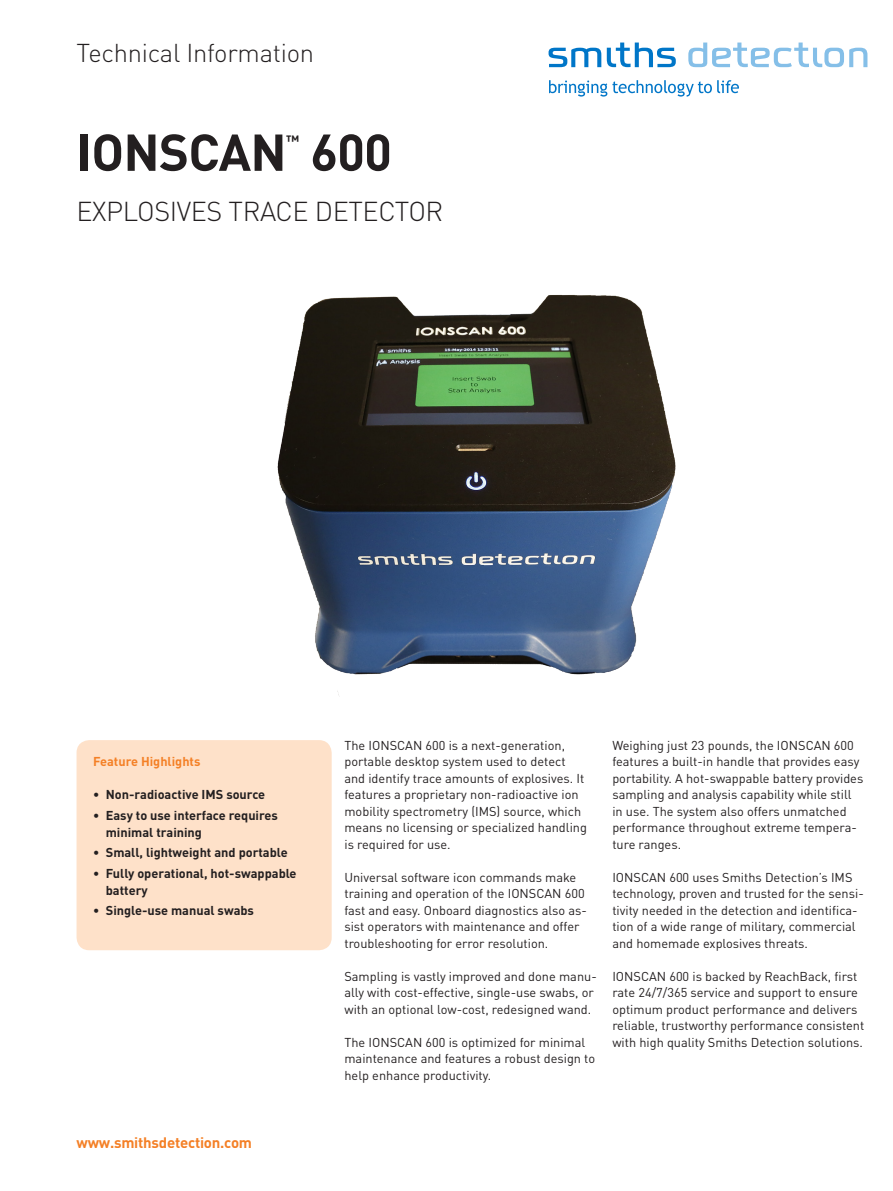
<style>
.page{position:relative;width:893px;height:1191px;background:#fff}
.page>*{position:absolute;margin:0;border:0;box-sizing:border-box;transform-origin:0 0}
.t1{font:700 51px "DIN Pro";letter-spacing:-.015em;color:#231f20}
.t2{font:300 27px "DIN Pro";letter-spacing:-.015em;color:#231f20}
.t3{font:300 25.5px "DIN Pro";letter-spacing:-.01em;color:#231f20}
.t4{font:700 15px "DIN Pro";letter-spacing:-.015em;color:#f48026}
.t5{font:700 14.85px "DIN Pro";color:#231f20}
.t6{font:12.75px/16.5px "DIN Pro";color:#231f20}
.t7{font:700 12.75px/16.5px "DIN Pro";color:#231f20}
.t8{font:700 12.75px "DIN Pro";color:#f48026}
</style>
<div class="page">
<svg style="left:549px;top:48px;width:52px;height:19px"></svg>
<svg style="left:607px;top:43px;width:69px;height:24px"></svg>
<svg style="left:688px;top:43px;width:179px;height:24px"></svg>
<svg style="left:549px;top:80px;width:190px;height:17px"></svg>
<img style="left:277px;top:295px;width:399px;height:400px">
<div style="left:77px;top:740px;width:255px;height:210px;background:#fee1c9;border-radius:13px"></div>
<h3 class="t3" style="left:77px;top:35px;width:239px">Technical Information</h3>
<h1 class="t1" style="left:77px;top:118px;width:212px">IONSCAN</h1>
<p class="t5" style="left:286px;top:130px;width:15px">™</p>
<h1 class="t1" style="left:310px;top:118px;width:83px">600</h1>
<h2 class="t2" style="left:77px;top:193px;width:368px">EXPLOSIVES TRACE DETECTOR</h2>
<p class="t8" style="left:93px;top:753px;width:109px">Feature Highlights</p>
<p class="t7" style="left:93px;top:786px;width:174px">• Non-radioactive IMS source</p>
<p class="t7" style="left:106px;top:806px;width:174px;text-indent:-13px">• Easy to use interface requires minimal training</p>
<p class="t7" style="left:93px;top:844px;width:196px">• Small, lightweight and portable</p>
<p class="t7" style="left:106px;top:864px;width:192px;text-indent:-13px">• Fully operational, hot-swappable battery</p>
<p class="t7" style="left:93px;top:902px;width:162px">• Single-use manual swabs</p>
<p class="t4" style="left:77px;top:1131px;width:177px">www.smithsdetection.com</p>
<p class="t6" style="left:344px;top:736px;width:244px">The IONSCAN 600 is a next-generation, portable desktop system used to detect and identify trace amounts of explosives. It features a proprietary non-radioactive ion mobility spectrometry (IMS) source, which means no licensing or specialized handling is required for use.</p>
<p class="t6" style="left:344px;top:868px;width:244px">Universal software icon commands make training and operation of the IONSCAN 600 fast and easy. Onboard diagnostics also as&shy;sist operators with maintenance and offer troubleshooting for error resolution.</p>
<p class="t6" style="left:344px;top:967px;width:254px">Sampling is vastly improved and done manu&shy;ally with cost-effective, single-use swabs, or with an optional low-cost, redesigned wand.</p>
<p class="t6" style="left:344px;top:1033px;width:252px">The IONSCAN 600 is optimized for minimal maintenance and features a robust design to help enhance productivity.</p>
<p class="t6" style="left:612px;top:736px;width:253px">Weighing just 23 pounds, the IONSCAN 600 features a built-in handle that provides easy portability. A hot-swappable battery provides sampling and analysis capability while still in use. The system also offers unmatched performance throughout extreme tempera&shy;ture ranges.</p>
<p class="t6" style="left:612px;top:868px;width:253px">IONSCAN 600 uses Smiths Detection’s IMS technology, proven and trusted for the sensi&shy;tivity needed in the detection and identifica&shy;tion of a wide range of military, commercial and homemade explosives threats.</p>
<p class="t6" style="left:612px;top:967px;width:253px">IONSCAN 600 is backed by ReachBack, first rate 24/7/365 service and support to ensure optimum product performance and delivers reliable, trustworthy performance consistent with high quality Smiths Detection solutions.</p>
</div>
